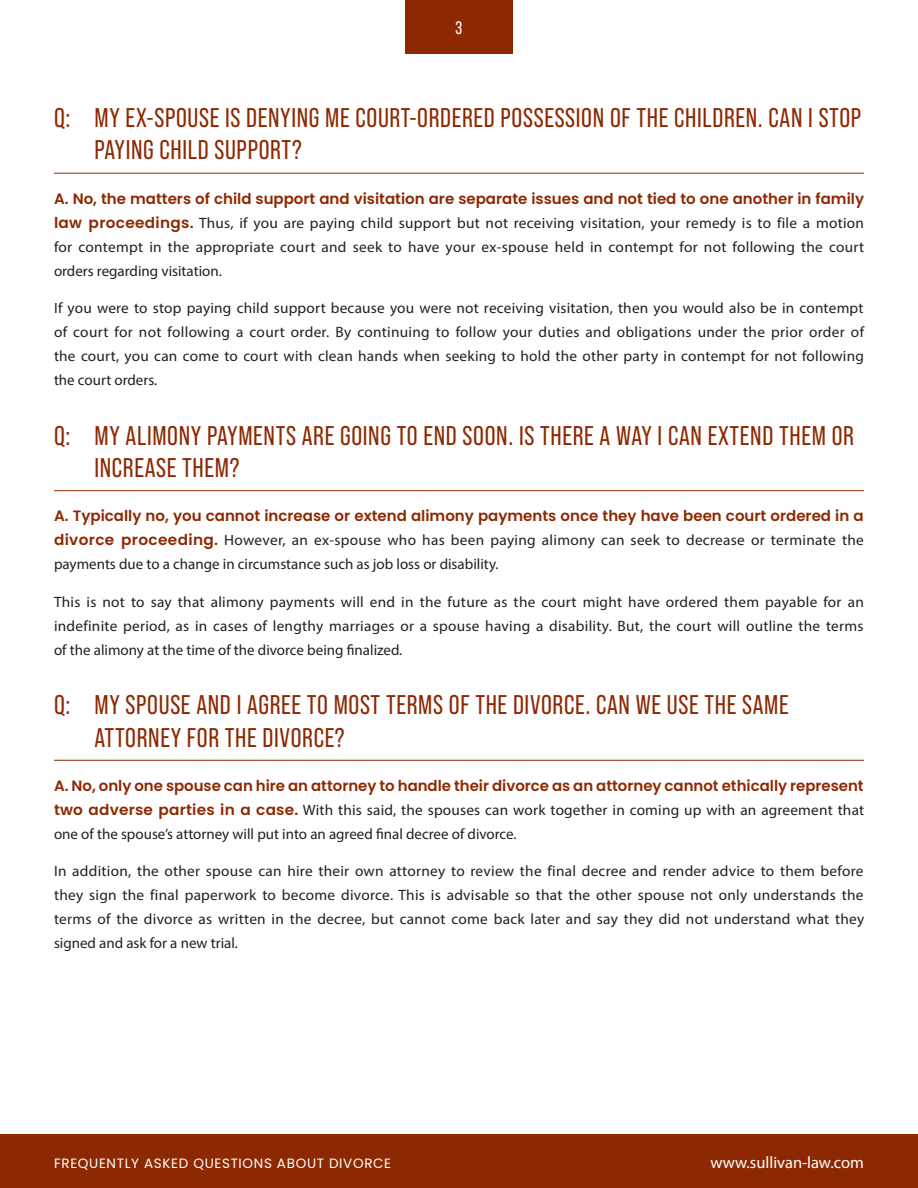
<style>
.page{position:relative;width:918px;height:1188px;background:#fff}
.page>*{position:absolute;margin:0;border:0;box-sizing:border-box;transform-origin:0 0}
.t1{font:27px/32.4px "Bebas Neue Pro";letter-spacing:.025em;color:#8d2902}
.t2{font:18px "Bebas Neue Pro";color:#fff}
.t3{font:16.5px "Myriad Pro";color:#fff}
.t4{font:15px/24px "Myriad Pro";letter-spacing:.005em;color:#231f20;text-align:justify}
.t5{font:600 15px "Poppins";color:#8d2902}
.t6{font:13.5px "Poppins";letter-spacing:.05em;color:#fff}
.s1{font-family:"Poppins";font-weight:600;color:#8d2902}
</style>
<div class="page">
<div style="left:405px;top:0;width:108px;height:54px;background:#8d2902"></div>
<div style="left:0;top:1134px;width:918px;height:54px;background:#8d2902"></div>
<hr style="left:54px;top:173px;width:810px;height:1px;background:#8d2902">
<hr style="left:54px;top:490px;width:810px;height:1px;background:#8d2902">
<hr style="left:54px;top:760px;width:810px;height:1px;background:#8d2902">
<p class="t2" style="left:456px;top:18px;width:8px">3</p>
<h1 class="t1" style="left:94px;top:101px;width:768px;text-indent:-40px">Q: MY EX-SPOUSE IS DENYING ME COURT-ORDERED POSSESSION OF THE CHILDREN. CAN I STOP<br>PAYING CHILD SUPPORT?</h1>
<p class="t5" style="left:54px;top:190px;width:812px">A. No, the matters of child support and visitation are separate issues and not tied to one another in family</p>
<p class="t4" style="left:54px;top:210px;width:812px"><span class="s1">law proceedings.</span> Thus, if you are paying child support but not receiving visitation, your remedy is to file a motion for contempt in the appropriate court and seek to have your ex-spouse held in contempt for not following the court orders regarding visitation.</p>
<p class="t4" style="left:54px;top:296px;width:812px">If you were to stop paying child support because you were not receiving visitation, then you would also be in contempt of court for not following a court order. By continuing to follow your duties and obligations under the prior order of the court, you can come to court with clean hands when seeking to hold the other party in contempt for not following the court orders.</p>
<h1 class="t1" style="left:94px;top:419px;width:761px;text-indent:-40px">Q: MY ALIMONY PAYMENTS ARE GOING TO END SOON. IS THERE A WAY I CAN EXTEND THEM OR<br>INCREASE THEM?</h1>
<p class="t5" style="left:54px;top:507px;width:811px">A. Typically no, you cannot increase or extend alimony payments once they have been court ordered in a</p>
<p class="t4" style="left:54px;top:528px;width:811px"><span class="s1">divorce proceeding.</span> However, an ex-spouse who has been paying alimony can seek to decrease or terminate the payments due to a change in circumstance such as job loss or disability.</p>
<p class="t4" style="left:54px;top:590px;width:811px">This is not to say that alimony payments will end in the future as the court might have ordered them payable for an indefinite period, as in cases of lengthy marriages or a spouse having a disability. But, the court will outline the terms of the alimony at the time of the divorce being finalized.</p>
<h1 class="t1" style="left:94px;top:688px;width:696px;text-indent:-40px">Q: MY SPOUSE AND I AGREE TO MOST TERMS OF THE DIVORCE. CAN WE USE THE SAME<br>ATTORNEY FOR THE DIVORCE?</h1>
<p class="t5" style="left:54px;top:777px;width:811px">A. No, only one spouse can hire an attorney to handle their divorce as an attorney cannot ethically represent</p>
<p class="t4" style="left:54px;top:798px;width:812px"><span class="s1">two adverse parties in a case.</span> With this said, the spouses can work together in coming up with an agreement that one of the spouse’s attorney will put into an agreed final decree of divorce.</p>
<p class="t4" style="left:54px;top:859px;width:812px">In addition, the other spouse can hire their own attorney to review the final decree and render advice to them before they sign the final paperwork to become divorce. This is advisable so that the other spouse not only understands the terms of the divorce as written in the decree, but cannot come back later and say they did not understand what they signed and ask for a new trial.</p>
<p class="t6" style="left:54px;top:1156px;width:339px">FREQUENTLY ASKED QUESTIONS ABOUT DIVORCE</p>
<p class="t3" style="left:710px;top:1153px;width:155px">www.sullivan-law.com</p>
</div>
